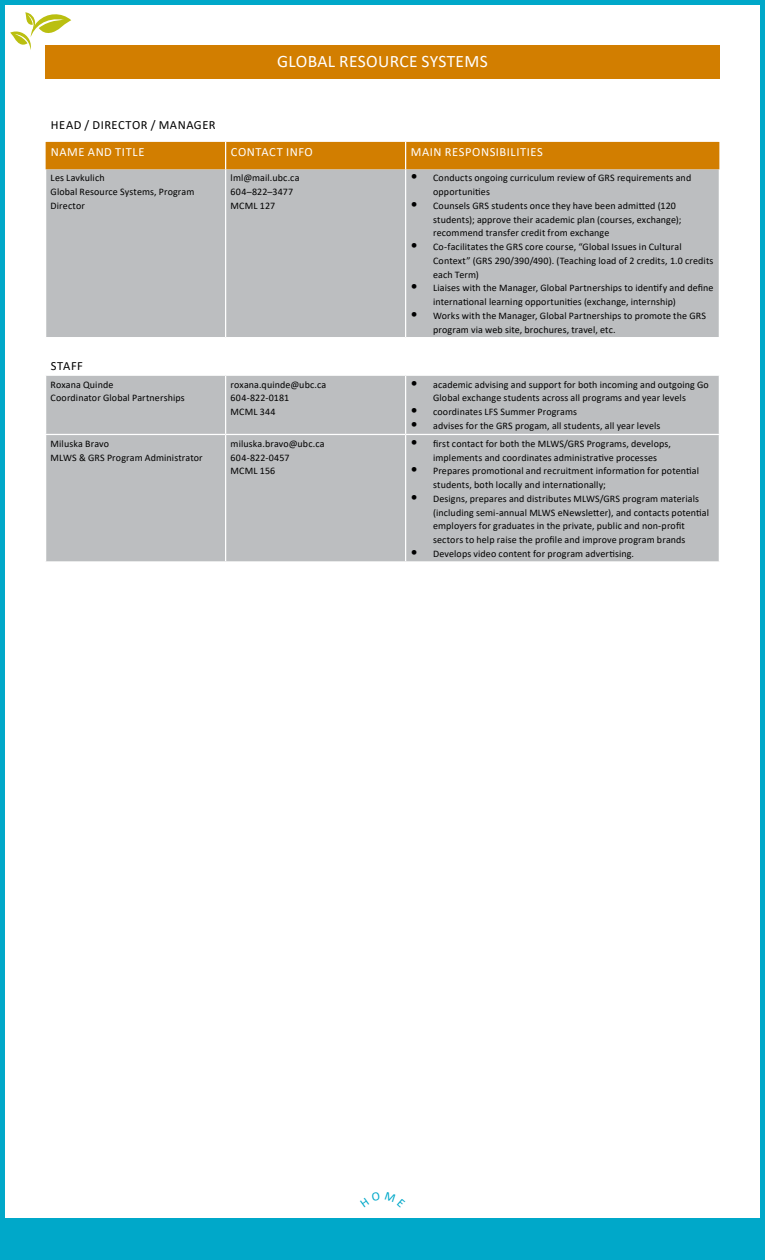
<style>
.page{position:relative;width:765px;height:1260px;background:#fff}
.page>*{position:absolute;margin:0;border:0;box-sizing:border-box;transform-origin:0 0}
.t1{font:17.5px "Calibri";letter-spacing:.02em;color:#fff}
.t2{font:12.5px "Calibri";letter-spacing:.045em;color:#fff}
.t3{font:12.5px "Calibri";letter-spacing:.04em;color:#000}
.t4{font:10px/13.8px "Calibri";letter-spacing:.01em;color:#000}
.s1{color:#fff}
.s2{font-size:15px}
</style>
<div class="page">
<div style="left:0;top:0;width:765px;height:1260px;border:5px solid #00a8c9"></div>
<div style="left:4px;top:1219px;width:761px;height:41px;background:#00a8c9"></div>
<svg style="left:10px;top:12px;width:61px;height:38px"></svg>
<svg style="left:46px;top:170px;width:673px;height:391px;background:#c2c4c5"></svg>
<svg style="left:45px;top:141px;width:675px;height:29px;background:#d3840e"></svg>
<hr style="left:225px;top:170px;width:1px;height:167px;background:#fff">
<hr style="left:405px;top:170px;width:1px;height:167px;background:#fff">
<hr style="left:45px;top:337px;width:181px;height:1px;background:#fff">
<hr style="left:226px;top:337px;width:180px;height:1px;background:#fff">
<svg style="left:225px;top:338px;width:1px;height:17px"></svg>
<hr style="left:406px;top:337px;width:314px;height:1px;background:#fff">
<svg style="left:405px;top:338px;width:1px;height:17px"></svg>
<hr style="left:45px;top:355px;width:181px;height:1px;background:#fff">
<hr style="left:226px;top:355px;width:180px;height:1px;background:#fff">
<hr style="left:406px;top:355px;width:314px;height:1px;background:#fff">
<hr style="left:45px;top:375px;width:181px;height:1px;background:#fff">
<hr style="left:226px;top:375px;width:180px;height:1px;background:#fff">
<hr style="left:225px;top:376px;width:1px;height:58px;background:#fff">
<hr style="left:406px;top:375px;width:314px;height:1px;background:#fff">
<hr style="left:405px;top:376px;width:1px;height:58px;background:#fff">
<hr style="left:45px;top:434px;width:181px;height:1px;background:#fff">
<hr style="left:226px;top:434px;width:180px;height:1px;background:#fff">
<hr style="left:225px;top:435px;width:1px;height:126px;background:#fff">
<hr style="left:406px;top:434px;width:314px;height:1px;background:#fff">
<hr style="left:405px;top:435px;width:1px;height:126px;background:#fff">
<div style="left:45px;top:45px;width:675px;height:33px;background:#d27e00"></div>
<h1 class="t1" style="left:277px;top:49px;width:212px">GLOBAL RESOURCE SYSTEMS</h1>
<p class="t3" style="left:51px;top:116px;width:173px">HEAD / DIRECTOR / MANAGER<span class="s1">R</span></p>
<p class="t2" style="left:51px;top:143px;width:95px">NAME AND TITLE</p>
<p class="t2" style="left:231px;top:143px;width:84px">CONTACT INFO</p>
<p class="t2" style="left:411px;top:143px;width:134px">MAIN RESPONSIBILITIES</p>
<p class="t4" style="left:51px;top:171px;width:145px">Les Lavkulich<br>Global Resource Systems, Program<br>Director</p>
<p class="t4" style="left:231px;top:171px;width:70px">lml@mail.ubc.ca<br>604–822–3477<br>MCML 127</p>
<p class="t4" style="left:433px;top:171px;width:260px;text-indent:-22px"><span class="s2">•</span> Conducts ongoing curriculum review of GRS requirements and opportunities</p>
<h1 class="t1" style="left:275px;top:132px;width:67px">FINANCE</h1>
<p class="t4" style="left:433px;top:198px;width:250px;text-indent:-22px"><span class="s2">•</span> Counsels GRS students once they have been admitted (120 students); approve their academic plan (courses, exchange); recommend transfer credit from exchange</p>
<p class="t4" style="left:433px;top:240px;width:282px;text-indent:-22px"><span class="s2">•</span> Co-facilitates the GRS core course, “Global Issues in Cultural<br>Context” (GRS 290/390/490). (Teaching load of 2 credits, 1.0 credits each Term)</p>
<p class="t4" style="left:433px;top:281px;width:282px;text-indent:-22px"><span class="s2">•</span> Liaises with the Manager, Global Partnerships to identify and define international learning opportunities (exchange, internship)</p>
<p class="t4" style="left:433px;top:308px;width:274px;text-indent:-22px"><span class="s2">•</span> Works with the Manager, Global Partnerships to promote the GRS program via web site, brochures, travel, etc.</p>
<p class="t3" style="left:51px;top:357px;width:41px">STAFF<span class="s1">R</span></p>
<p class="t4" style="left:51px;top:377px;width:136px">Roxana Quinde<br>Coordinator Global Partnerships</p>
<p class="t4" style="left:231px;top:377px;width:97px">roxana.quinde@ubc.ca<br>604-822-0181<br>MCML 344</p>
<p class="t4" style="left:411px;top:377px;width:300px;text-align:center"><span class="s2">•</span> academic advising and support for both incoming and outgoing Go<br>Global exchange students across all programs and year levels</p>
<p class="t4" style="left:411px;top:405px;width:168px"><span class="s2">•</span> coordinates LFS Summer Programs</p>
<p class="t4" style="left:411px;top:418px;width:251px"><span class="s2">•</span> advises for the GRS progam, all students, all year levels</p>
<p class="t4" style="left:51px;top:437px;width:154px">Miluska Bravo<br>MLWS &amp; GRS Program Administrator</p>
<p class="t4" style="left:231px;top:437px;width:96px">miluska.bravo@ubc.ca<br>604-822-0457<br>MCML 156</p>
<p class="t4" style="left:433px;top:437px;width:239px;text-indent:-22px"><span class="s2">•</span> first contact for both the MLWS/GRS Programs, develops, implements and coordinates administrative processes</p>
<p class="t4" style="left:433px;top:464px;width:267px;text-indent:-22px"><span class="s2">•</span> Prepares promotional and recruitment information for potential students, both locally and internationally;</p>
<p class="t4" style="left:433px;top:492px;width:278px;text-indent:-22px"><span class="s2">•</span> Designs, prepares and distributes MLWS/GRS program materials (including semi-annual MLWS eNewsletter), and contacts potential employers for graduates in the private, public and non-profit sectors to help raise the profile and improve program brands</p>
<p class="t4" style="left:411px;top:547px;width:225px"><span class="s2">•</span> Develops video content for program advertising.</p>
</div>
